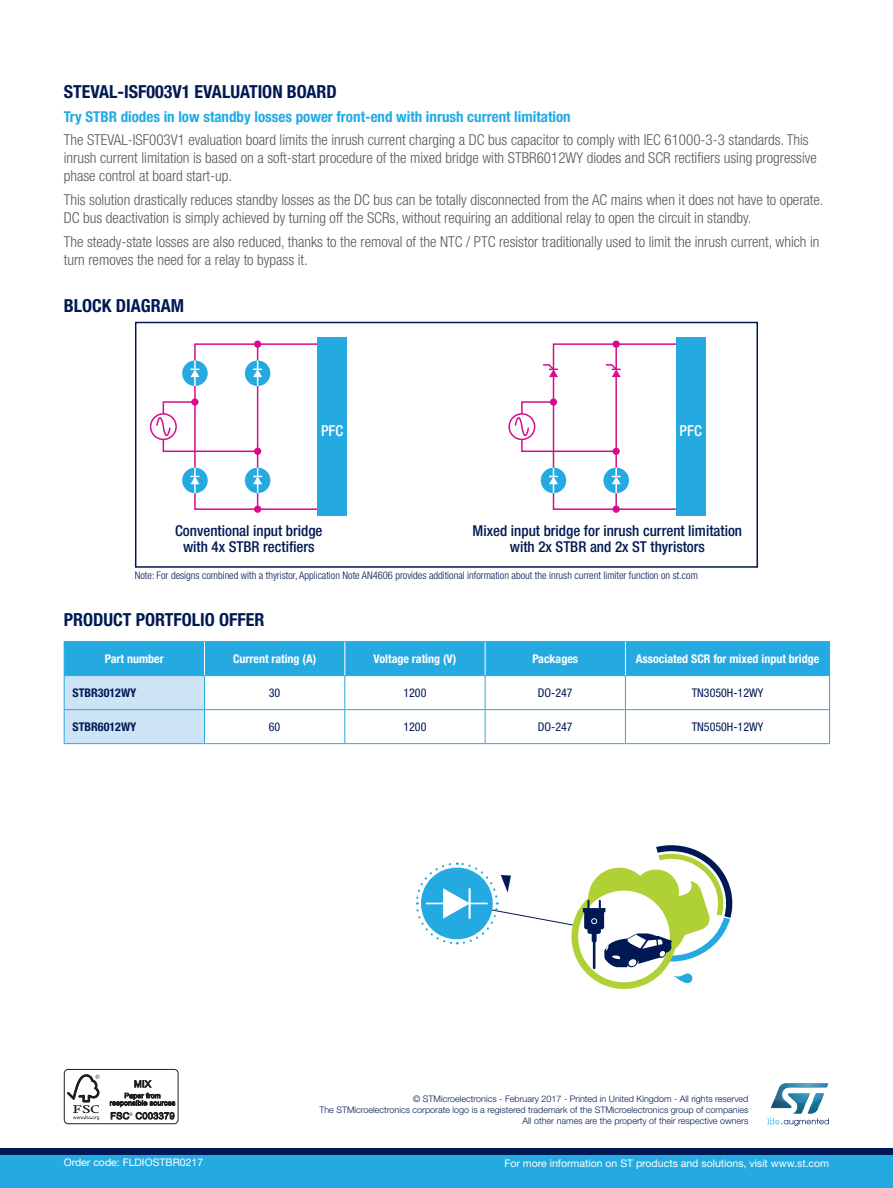
<style>
.page{position:relative;width:893px;height:1188px;background:#fff}
.page>*{position:absolute;margin:0;border:0;box-sizing:border-box;transform-origin:0 0}
._4_RECTO_INTERTITRE{font:700 condensed 18px "Helvetica Neue LT Std";color:#001954}
._3_VERSO_INTERTITRE{font:700 condensed 18px "Helvetica Neue LT Std";color:#001954}
.CROSS_HEADING{font:700 condensed 18px "Helvetica Neue LT Std";color:#001954}
.TEXTE_COURANT{font:300 condensed 15px/18px "Helvetica Neue LT Std";color:#57585a}
.t1{font:500 condensed 15px/16.5px "Helvetica Neue LT Std";color:#001954;text-align:center}
._4_RECTO_INTERTITRE-2{font:700 condensed 15px "Helvetica Neue LT Std";color:#24aae1}
.t2{font:500 condensed 15px "Helvetica Neue LT Std";color:#fff}
.TEXTE_COURANT-2{font:700 condensed 12px "Helvetica Neue LT Std";color:#fff}
.TEXTE_COURANT-3{font:condensed 12px "Helvetica Neue LT Std";color:#001954}
.TEXTE_COURANT-4{font:700 condensed 12px "Helvetica Neue LT Std";color:#001954}
.FOOTNOTE{font:300 condensed 10.5px "Helvetica Neue LT Std";color:#001954}
._8_MENTIONS_BANDEAU{font:10.5px "Helvetica Neue LT Std";color:#fff}
._7_VERSO_MENTIONS_LE{font:300 9px/11.2px "Helvetica Neue LT Std";color:#001954;text-align:right}
</style>
<div class="page">
<div style="left:0;top:1154px;width:893px;height:34px;background:#24aae1"></div>
<div style="left:0;top:1148px;width:893px;height:6px;background:#001954"></div>
<svg style="left:767px;top:1083px;width:62px;height:43px"></svg>
<div style="left:64px;top:1069px;width:115px;height:55px;border:1px solid #231f20;border-radius:4px"></div>
<svg style="left:67px;top:1074px;width:32px;height:46px"></svg>
<svg style="left:110px;top:1080px;width:65px;height:40px"></svg>
<svg style="left:65px;top:642px;width:764px;height:101px;background:#50b9e6"></svg>
<svg style="left:205px;top:676px;width:624px;height:67px"></svg>
<hr style="left:64px;top:676px;width:1px;height:33px;background:#24aae1">
<hr style="left:204px;top:676px;width:1px;height:33px;background:#24aae1">
<hr style="left:344px;top:676px;width:1px;height:33px;background:#24aae1">
<hr style="left:485px;top:676px;width:1px;height:33px;background:#24aae1">
<hr style="left:625px;top:676px;width:1px;height:33px;background:#24aae1">
<hr style="left:829px;top:676px;width:1px;height:33px;background:#24aae1">
<hr style="left:64px;top:709px;width:140px;height:1px;background:#24aae1">
<hr style="left:64px;top:710px;width:1px;height:33px;background:#24aae1">
<hr style="left:204px;top:709px;width:141px;height:1px;background:#24aae1">
<hr style="left:204px;top:710px;width:1px;height:33px;background:#24aae1">
<hr style="left:345px;top:709px;width:140px;height:1px;background:#24aae1">
<hr style="left:344px;top:710px;width:1px;height:33px;background:#24aae1">
<hr style="left:485px;top:709px;width:140px;height:1px;background:#24aae1">
<hr style="left:485px;top:710px;width:1px;height:33px;background:#24aae1">
<hr style="left:625px;top:709px;width:205px;height:1px;background:#24aae1">
<hr style="left:625px;top:710px;width:1px;height:33px;background:#24aae1">
<hr style="left:829px;top:710px;width:1px;height:33px;background:#24aae1">
<hr style="left:64px;top:743px;width:140px;height:1px;background:#24aae1">
<hr style="left:204px;top:743px;width:141px;height:1px;background:#24aae1">
<hr style="left:345px;top:743px;width:140px;height:1px;background:#24aae1">
<hr style="left:485px;top:743px;width:140px;height:1px;background:#24aae1">
<hr style="left:625px;top:743px;width:205px;height:1px;background:#24aae1">
<hr style="left:204px;top:642px;width:1px;height:33px;background:#fff">
<hr style="left:344px;top:642px;width:1px;height:33px;background:#fff">
<hr style="left:485px;top:642px;width:1px;height:33px;background:#fff">
<hr style="left:625px;top:642px;width:1px;height:33px;background:#fff">
<hr style="left:64px;top:641px;width:140px;height:1px;background:#24aae1">
<hr style="left:64px;top:642px;width:1px;height:33px;background:#24aae1">
<hr style="left:204px;top:641px;width:141px;height:1px;background:#24aae1">
<hr style="left:345px;top:641px;width:140px;height:1px;background:#24aae1">
<hr style="left:485px;top:641px;width:140px;height:1px;background:#24aae1">
<hr style="left:625px;top:641px;width:205px;height:1px;background:#24aae1">
<hr style="left:829px;top:642px;width:1px;height:33px;background:#24aae1">
<hr style="left:64px;top:675px;width:140px;height:1px;background:#24aae1">
<hr style="left:204px;top:675px;width:141px;height:1px;background:#24aae1">
<hr style="left:345px;top:675px;width:140px;height:1px;background:#24aae1">
<hr style="left:485px;top:675px;width:140px;height:1px;background:#24aae1">
<hr style="left:625px;top:675px;width:205px;height:1px;background:#24aae1">
<div style="left:254px;top:341px;width:7px;height:7px;background:#d70c8c;border-radius:50%"></div>
<div style="left:254px;top:448px;width:7px;height:7px;background:#d70c8c;border-radius:50%"></div>
<hr style="left:257px;top:453px;width:1px;height:56px;background:#d70c8c">
<hr style="left:194px;top:451px;width:2px;height:25px;background:#d70c8c">
<div style="left:317px;top:337px;width:30px;height:179px;background:#24aae1"></div>
<div style="left:150px;top:413px;width:27px;height:27px;border:2px solid #d70c8c;border-radius:50%"></div>
<svg style="left:155px;top:343px;width:162px;height:110px"></svg>
<div style="left:182px;top:468px;width:26px;height:25px;background:#24aae1;border-radius:50%"></div>
<svg style="left:190px;top:468px;width:127px;height:43px"></svg>
<div style="left:613px;top:341px;width:7px;height:7px;background:#d70c8c;border-radius:50%"></div>
<div style="left:676px;top:337px;width:30px;height:179px;background:#24aae1"></div>
<svg style="left:509px;top:414px;width:26px;height:25px"></svg>
<div style="left:508px;top:413px;width:27px;height:27px;border:2px solid #d70c8c;border-radius:50%"></div>
<svg style="left:514px;top:343px;width:162px;height:168px"></svg>
<div style="left:135px;top:322px;width:623px;height:246px;border:2px solid #001954"></div>
<svg style="left:415px;top:845px;width:318px;height:144px"></svg>
<p class="_4_RECTO_INTERTITRE" style="left:64px;top:81px;width:275px">STEVAL-ISF003V1 EVALUATION BOARD</p>
<p class="_4_RECTO_INTERTITRE-2" style="left:64px;top:108px;width:508px">Try STBR diodes in low standby losses power front-end with inrush current limitation</p>
<p class="TEXTE_COURANT" style="left:64px;top:130px;width:754px">The STEVAL-ISF003V1 evaluation board limits the inrush current charging a DC bus capacitor to comply with IEC 61000-3-3 standards. This inrush current limitation is based on a soft-start procedure of the mixed bridge with STBR6012WY diodes and SCR rectifiers using progressive phase control at board start-up.</p>
<p class="TEXTE_COURANT" style="left:64px;top:190px;width:761px">This solution drastically reduces standby losses as the DC bus can be totally disconnected from the AC mains when it does not have to operate.<br>DC bus deactivation is simply achieved by turning off the SCRs, without requiring an additional relay to open the circuit in standby.</p>
<p class="TEXTE_COURANT" style="left:64px;top:233px;width:757px">The steady-state losses are also reduced, thanks to the removal of the NTC / PTC resistor traditionally used to limit the inrush current, which in turn removes the need for a relay to bypass it.</p>
<p class="CROSS_HEADING" style="left:64px;top:295px;width:122px">BLOCK DIAGRAM</p>
<p class="t2" style="left:321px;top:421px;width:24px">PFC</p>
<p class="t2" style="left:680px;top:421px;width:24px">PFC</p>
<p class="t1" style="left:175px;top:522px;width:149px">Conventional input bridge with 4x STBR rectifiers</p>
<p class="t1" style="left:473px;top:522px;width:271px">Mixed input bridge for inrush current limitation with 2x STBR and 2x ST thyristors</p>
<p class="FOOTNOTE" style="left:135px;top:569px;width:564px">Note: For designs combined with a thyristor, Application Note AN4606 provides additional information about the inrush current limiter function on st.com</p>
<p class="_3_VERSO_INTERTITRE" style="left:64px;top:609px;width:202px">PRODUCT PORTFOLIO OFFER</p>
<p class="TEXTE_COURANT-2" style="left:105px;top:651px;width:60px">Part number</p>
<p class="TEXTE_COURANT-2" style="left:233px;top:651px;width:85px">Current rating (A)</p>
<p class="TEXTE_COURANT-2" style="left:374px;top:651px;width:84px">Voltage rating (V)</p>
<p class="TEXTE_COURANT-2" style="left:532px;top:651px;width:47px">Packages</p>
<p class="TEXTE_COURANT-2" style="left:636px;top:651px;width:185px">Associated SCR for mixed input bridge</p>
<p class="TEXTE_COURANT-4" style="left:73px;top:685px;width:65px">STBR3012WY</p>
<p class="TEXTE_COURANT-3" style="left:269px;top:686px;width:13px">30</p>
<p class="TEXTE_COURANT-3" style="left:403px;top:686px;width:25px">1200</p>
<p class="TEXTE_COURANT-3" style="left:538px;top:686px;width:36px">DO-247</p>
<p class="TEXTE_COURANT-3" style="left:692px;top:686px;width:73px">TN3050H-12WY</p>
<p class="TEXTE_COURANT-4" style="left:73px;top:719px;width:65px">STBR6012WY</p>
<p class="TEXTE_COURANT-3" style="left:269px;top:720px;width:13px">60</p>
<p class="TEXTE_COURANT-3" style="left:403px;top:720px;width:25px">1200</p>
<p class="TEXTE_COURANT-3" style="left:538px;top:720px;width:36px">DO-247</p>
<p class="TEXTE_COURANT-3" style="left:692px;top:720px;width:73px">TN5050H-12WY</p>
<p class="_7_VERSO_MENTIONS_LE" style="left:413px;top:1093px;width:337px">© STMicroelectronics - February 2017 - Printed in United Kingdom - All rights reserved</p>
<p class="_7_VERSO_MENTIONS_LE" style="left:319px;top:1104px;width:431px">The STMicroelectronics corporate logo is a registered trademark of the STMicroelectronics group of companies<br>All other names are the property of their respective owners</p>
<p class="_8_MENTIONS_BANDEAU" style="left:64px;top:1156px;width:141px">Order code: FLDIOSTBR0217</p>
<p class="_8_MENTIONS_BANDEAU" style="left:504px;top:1157px;width:326px">For more information on ST products and solutions, visit www.st.com</p>
</div>
